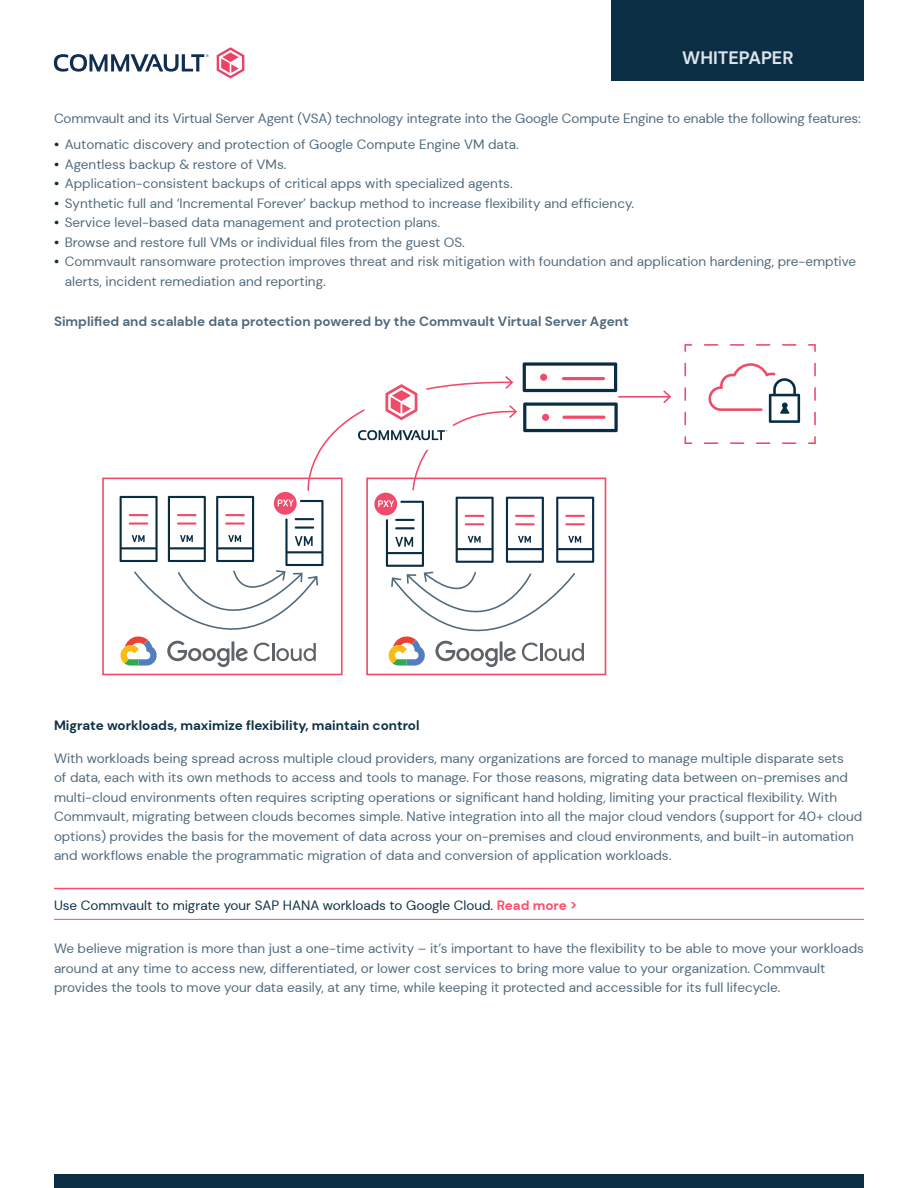
<style>
.page{position:relative;width:918px;height:1188px;background:#fff}
.page>*{position:absolute;margin:0;border:0;box-sizing:border-box;transform-origin:0 0}
.t1{font:700 18px "DM Sans";color:#dde5ed}
.Body_Copy{font:13.5px/19.5px "DM Sans";color:#4f697b}
.Chart___Graphic_Titl{font:700 13.5px "DM Sans";color:#4f697b}
.Nurture_Title{font:13.5px "DM Sans";color:#0b2e44}
.SubHead_2{font:700 13.5px "DM Sans";color:#0b2e44}
.s1{font-weight:700;color:#0b2e44}
.s2{font-weight:700;color:#ff4a6a}
</style>
<div class="page">
<div style="left:54px;top:1175px;width:810px;height:13px;background:#0b2e44"></div>
<svg style="left:708px;top:363px;width:92px;height:60px"></svg>
<hr style="left:619px;top:396px;width:51px;height:2px;background:#ef4a6c">
<svg style="left:663px;top:390px;width:8px;height:13px"></svg>
<svg style="left:684px;top:436px;width:112px;height:8px"></svg>
<svg style="left:684px;top:344px;width:9px;height:81px"></svg>
<svg style="left:705px;top:344px;width:111px;height:8px"></svg>
<svg style="left:808px;top:363px;width:8px;height:81px"></svg>
<svg style="left:120px;top:362px;width:498px;height:314px"></svg>
<hr style="left:54px;top:888px;width:810px;height:1px;background:#ff4a6a">
<hr style="left:54px;top:919px;width:810px;height:1px;background:#ff4a6a">
<div style="left:612px;top:0;width:252px;height:81px;background:#0b2e44"></div>
<svg style="left:54px;top:54px;width:155px;height:18px"></svg>
<svg style="left:217px;top:47px;width:27px;height:32px"></svg>
<p class="t1" style="left:682px;top:46px;width:113px">WHITEPAPER</p>
<p class="Body_Copy" style="left:54px;top:109px;width:808px">Commvault and its Virtual Server Agent (VSA) technology integrate into the Google Compute Engine to enable the following features:</p>
<p class="Body_Copy" style="left:54px;top:135px;width:466px"><span class="s1">•</span> Automatic discovery and protection of Google Compute Engine VM data.</p>
<p class="Body_Copy" style="left:54px;top:154px;width:234px"><span class="s1">•</span> Agentless backup &amp; restore of VMs.</p>
<p class="Body_Copy" style="left:54px;top:174px;width:460px"><span class="s1">•</span> Application-consistent backups of critical apps with specialized agents.</p>
<p class="Body_Copy" style="left:54px;top:193px;width:582px"><span class="s1">•</span> Synthetic full and ‘Incremental Forever’ backup method to increase flexibility and efficiency.</p>
<p class="Body_Copy" style="left:54px;top:213px;width:388px"><span class="s1">•</span> Service level-based data management and protection plans.</p>
<p class="Body_Copy" style="left:54px;top:232px;width:412px"><span class="s1">•</span> Browse and restore full VMs or individual files from the guest OS.</p>
<p class="Body_Copy" style="left:65px;top:252px;width:793px;text-indent:-11px"><span class="s1">•</span> Commvault ransomware protection improves threat and risk mitigation with foundation and application hardening, pre-emptive alerts, incident remediation and reporting.</p>
<p class="Chart___Graphic_Titl" style="left:54px;top:312px;width:576px">Simplified and scalable data protection powered by the Commvault Virtual Server Agent</p>
<p class="SubHead_2" style="left:54px;top:717px;width:367px">Migrate workloads, maximize flexibility, maintain control</p>
<p class="Body_Copy" style="left:54px;top:748px;width:810px">With workloads being spread across multiple cloud providers, many organizations are forced to manage multiple disparate sets<br>of data, each with its own methods to access and tools to manage. For those reasons, migrating data between on-premises and multi-cloud environments often requires scripting operations or significant hand holding, limiting your practical flexibility. With Commvault, migrating between clouds becomes simple. Native integration into all the major cloud vendors (support for 40+ cloud options) provides the basis for the movement of data across your on-premises and cloud environments, and built-in automation and workflows enable the programmatic migration of data and conversion of application workloads.</p>
<p class="Nurture_Title" style="left:54px;top:896px;width:525px">Use Commvault to migrate your SAP HANA workloads to Google Cloud. <span class="s2">Read more &gt;</span></p>
<p class="Body_Copy" style="left:54px;top:939px;width:812px">We believe migration is more than just a one-time activity – it’s important to have the flexibility to be able to move your workloads around at any time to access new, differentiated, or lower cost services to bring more value to your organization. Commvault provides the tools to move your data easily, at any time, while keeping it protected and accessible for its full lifecycle.</p>
</div>
